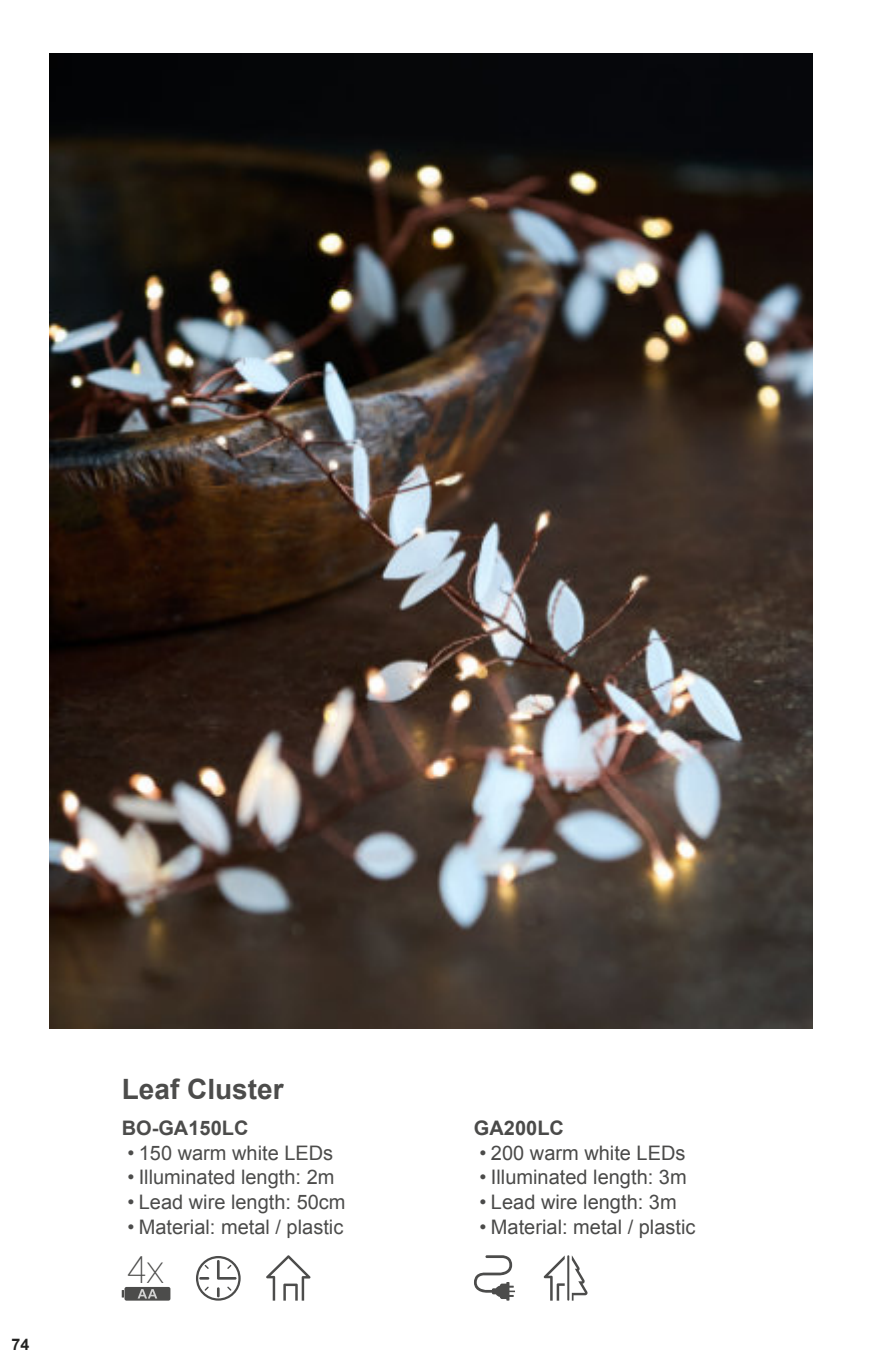
<style>
.page{position:relative;width:879px;height:1361px;background:#fff}
.page>*{position:absolute;margin:0;border:0;box-sizing:border-box;transform-origin:0 0}
.t1{font:condensed 39.4px "Lane";color:#4c4c4b}
.t2{font:700 28px "Arial";color:#4c4c4b}
.t3{font:20px "Arial";color:#4c4c4b}
.t4{font:20px "Arial";color:#4a4a49}
.t5{font:700 20px "Arial";color:#4c4c4b}
.t6{font:700 20px "Arial";color:#4a4a49}
.t7{font:700 16px "Arial";color:#222221}
</style>
<div class="page">
<div style="left:124px;top:1287px;width:46px;height:13px;background:#4c4c4b;border-radius:2px"></div>
<svg style="left:122px;top:1290px;width:2px;height:7px"></svg>
<svg style="left:138px;top:1289px;width:19px;height:9px"></svg>
<svg style="left:196px;top:1256px;width:45px;height:44px"></svg>
<svg style="left:266px;top:1255px;width:44px;height:45px"></svg>
<svg style="left:543px;top:1255px;width:44px;height:45px"></svg>
<svg style="left:474px;top:1255px;width:41px;height:45px"></svg>
<img style="left:49px;top:54px;width:764px;height:974px">
<p class="t7" style="left:12px;top:1338px;width:19px">74</p>
<h2 class="t2" style="left:122px;top:1078px;width:163px">Leaf Cluster</h2>
<p class="t5" style="left:122px;top:1120px;width:128px">BO-GA150LC</p>
<p class="t3" style="left:127px;top:1145px;width:207px">• 150 warm white LEDs</p>
<p class="t3" style="left:127px;top:1170px;width:209px">• Illuminated length: 2m</p>
<p class="t3" style="left:127px;top:1194px;width:220px">• Lead wire length: 50cm</p>
<p class="t3" style="left:127px;top:1219px;width:217px">• Material: metal / plastic</p>
<h1 class="t1" style="left:127px;top:1254px;width:38px">4x</h1>
<p class="t6" style="left:474px;top:1120px;width:92px">GA200LC</p>
<p class="t4" style="left:479px;top:1145px;width:207px">• 200 warm white LEDs</p>
<p class="t4" style="left:479px;top:1170px;width:209px">• Illuminated length: 3m</p>
<p class="t4" style="left:479px;top:1194px;width:199px">• Lead wire length: 3m</p>
<p class="t4" style="left:479px;top:1219px;width:217px">• Material: metal / plastic</p>
</div>
